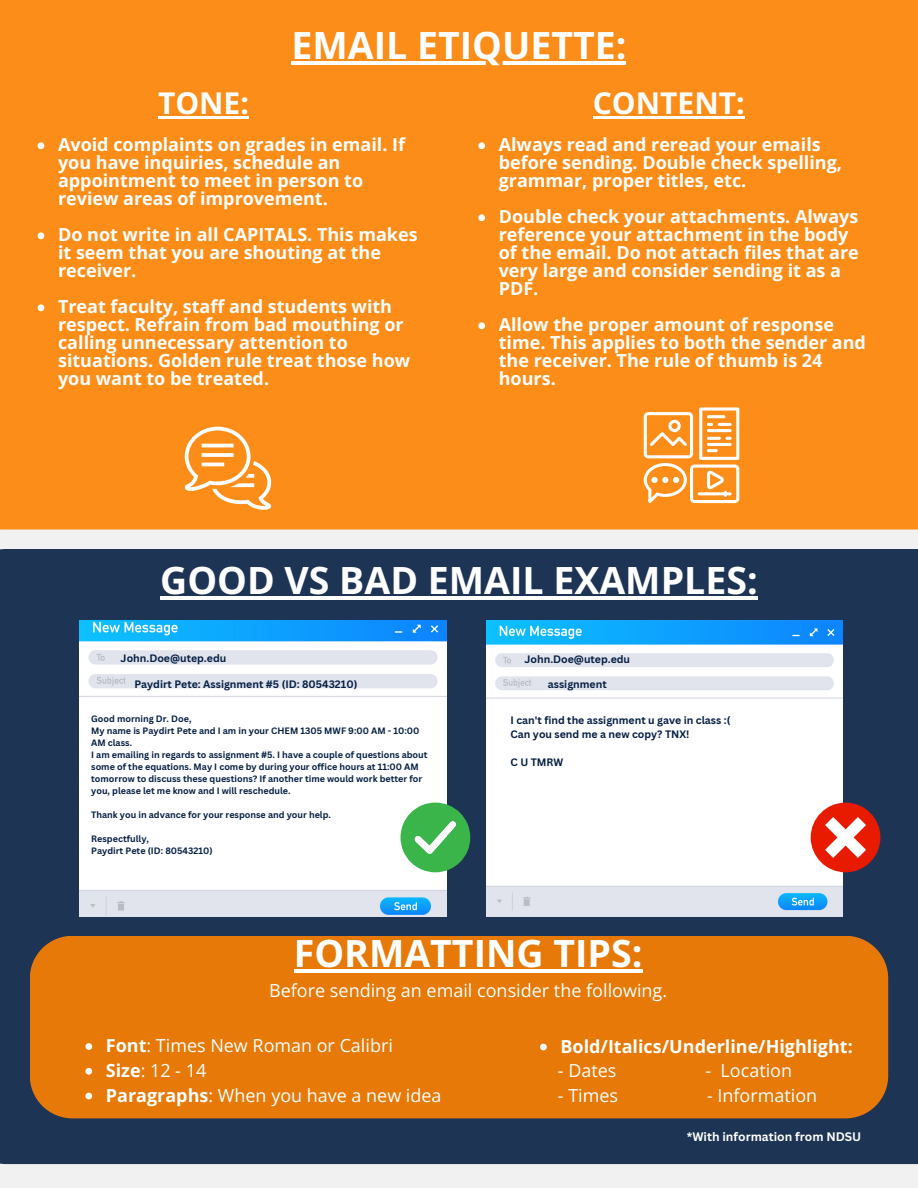
<style>
.page{position:relative;width:918px;height:1188px;background:#f1f1f1}
.page>*{position:absolute;margin:0;border:0;box-sizing:border-box;transform-origin:0 0}
.t1{font:700 37.5px "Open Sans";color:#fff}
.t2{font:700 30px "Open Sans";color:#fff}
.t3{font:700 18px/18px "Open Sans";color:#fff}
.t4{font:18px "Open Sans";color:#fff}
.t5{font:700 12px "Canva Sans";color:#fff}
.t6{font:700 10.5px "Canva Sans";color:#041e42}
.t7{font:700 9px/12px "Canva Sans";color:#041e42}
.s1{font-weight:700}
</style>
<div class="page">
<div style="left:0;top:0;width:918px;height:530px;background:#fd8d19"></div>
<svg style="left:185px;top:427px;width:86px;height:83px"></svg>
<svg style="left:644px;top:407px;width:95px;height:96px"></svg>
<div style="left:0;top:549px;width:918px;height:615px;background:#1d3454"></div>
<div style="left:30px;top:936px;width:858px;height:182px;background:#e77908"></div>
<hr style="left:292px;top:61px;width:334px;height:4px;background:#fff">
<hr style="left:158px;top:117px;width:91px;height:2px;background:#fff">
<svg style="left:38px;top:142px;width:6px;height:7px"></svg>
<svg style="left:38px;top:232px;width:6px;height:7px"></svg>
<svg style="left:38px;top:304px;width:6px;height:7px"></svg>
<svg style="left:478px;top:142px;width:7px;height:7px"></svg>
<svg style="left:478px;top:214px;width:7px;height:7px"></svg>
<svg style="left:478px;top:322px;width:7px;height:7px"></svg>
<hr style="left:593px;top:117px;width:152px;height:2px;background:#fff">
<hr style="left:160px;top:596px;width:598px;height:4px;background:#fff">
<hr style="left:294px;top:969px;width:348px;height:4px;background:#fff">
<svg style="left:85px;top:1043px;width:7px;height:7px"></svg>
<svg style="left:85px;top:1068px;width:7px;height:7px"></svg>
<svg style="left:85px;top:1093px;width:7px;height:6px"></svg>
<svg style="left:540px;top:1044px;width:7px;height:6px"></svg>
<img style="left:486px;top:621px;width:357px;height:296px">
<div style="left:811px;top:803px;width:69px;height:69px;background:#e81a00;border-radius:50%"></div>
<svg style="left:825px;top:817px;width:41px;height:41px"></svg>
<img style="left:80px;top:621px;width:366px;height:296px">
<svg style="left:401px;top:803px;width:69px;height:69px"></svg>
<p class="t1" style="left:292px;top:19px;width:336px">EMAIL ETIQUETTE:</p>
<p class="t2" style="left:158px;top:82px;width:92px">TONE:</p>
<p class="t3" style="left:58px;top:135px;width:349px">Avoid complaints on grades in email. If you have inquiries, schedule an appointment to meet in person to review areas of improvement.</p>
<p class="t3" style="left:58px;top:225px;width:361px">Do not write in all CAPITALS. This makes it seem that you are shouting at the receiver.</p>
<p class="t3" style="left:58px;top:297px;width:354px">Treat faculty, staff and students with respect. Refrain from bad mouthing or calling unnecessary attention to situations. Golden rule treat those how you want to be treated.</p>
<p class="t2" style="left:593px;top:82px;width:153px">CONTENT:</p>
<p class="t3" style="left:499px;top:135px;width:345px">Always read and reread your emails before sending. Double check spelling, grammar, proper titles, etc.</p>
<p class="t3" style="left:499px;top:207px;width:362px">Double check your attachments. Always reference your attachment in the body of the email. Do not attach files that are very large and consider sending it as a<br>PDF.</p>
<p class="t3" style="left:499px;top:315px;width:369px">Allow the proper amount of response time. This applies to both the sender and the receiver. The rule of thumb is 24 hours.</p>
<p class="t1" style="left:160px;top:554px;width:599px">GOOD VS BAD EMAIL EXAMPLES:</p>
<p class="t6" style="left:121px;top:651px;width:107px">John.Doe@utep.edu</p>
<p class="t6" style="left:134px;top:676px;width:224px">Paydirt Pete: Assignment #5 (ID: 80543210)</p>
<p class="t7" style="left:91px;top:713px;width:102px">Good morning Dr. Doe,</p>
<p class="t7" style="left:91px;top:725px;width:330px">My name is Paydirt Pete and I am in your CHEM 1305 MWF 9:00 AM - 10:00<br>AM class.</p>
<p class="t7" style="left:91px;top:749px;width:338px">I am emailing in regards to assignment #5. I have a couple of questions about some of the equations. May I come by during your office hours at 11:00 AM tomorrow to discuss these questions? If another time would work better for you, please let me know and I will reschedule.</p>
<p class="t7" style="left:91px;top:809px;width:241px">Thank you in advance for your response and your help.</p>
<p class="t7" style="left:91px;top:833px;width:59px">Respectfully,</p>
<p class="t7" style="left:91px;top:845px;width:123px">Paydirt Pete (ID: 80543210)</p>
<p class="t6" style="left:525px;top:652px;width:107px">John.Doe@utep.edu</p>
<p class="t6" style="left:548px;top:676px;width:60px">assignment</p>
<p class="t6" style="left:511px;top:713px;width:221px">I can't find the assignment u gave in class :(</p>
<p class="t6" style="left:511px;top:727px;width:181px">Can you send me a new copy? TNX!</p>
<p class="t6" style="left:511px;top:755px;width:54px">C U TMRW</p>
<p class="t1" style="left:294px;top:927px;width:350px">FORMATTING TIPS:</p>
<p class="t4" style="left:269px;top:978px;width:399px">Before sending an email consider the following.</p>
<p class="t4" style="left:106px;top:1033px;width:289px"><span class="s1">Font</span>: Times New Roman or Calibri</p>
<p class="t4" style="left:106px;top:1058px;width:102px"><span class="s1">Size</span>: 12 - 14</p>
<p class="t4" style="left:106px;top:1082px;width:337px"><span class="s1">Paragraphs</span>: When you have a new idea</p>
<p class="t3" style="left:561px;top:1037px;width:294px">Bold/Italics/Underline/Highlight:</p>
<p class="t4" style="left:558px;top:1058px;width:60px">- Dates</p>
<p class="t4" style="left:705px;top:1058px;width:88px">- Location</p>
<p class="t4" style="left:558px;top:1083px;width:62px">- Times</p>
<p class="t4" style="left:707px;top:1083px;width:112px">- Information</p>
<p class="t5" style="left:687px;top:1129px;width:176px">*With information from NDSU</p>
</div>
